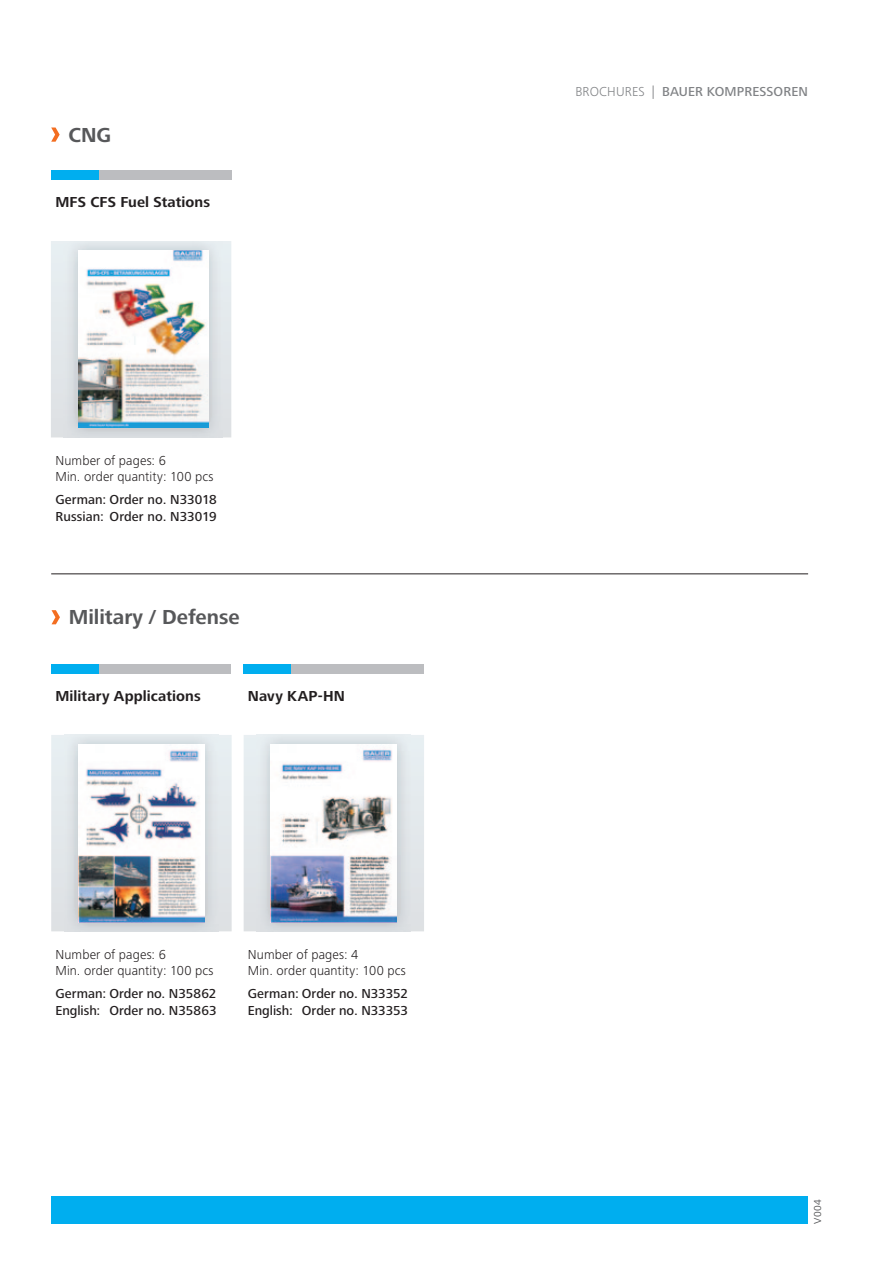
<style>
.page{position:relative;width:893px;height:1263px;background:#fff}
.page>*{position:absolute;margin:0;border:0;box-sizing:border-box;transform-origin:0 0}
.t1{font:700 21px "Frutiger Next LT";color:#57585a}
.t2{font:700 15px "Frutiger Next LT";letter-spacing:.005em;color:#231f20}
.t3{font:500 13.5px/17.2px "Frutiger Next LT";color:#231f20}
.t4{font:300 13.5px/16.2px "Frutiger Next LT";letter-spacing:.01em;color:#231f20}
.t5{font:500 13.5px "Frutiger Next LT";letter-spacing:.01em;color:#808285}
.t6{font:10.5px "Frutiger Next LT";color:#57585a}
.s1{font-weight:300}
</style>
<div class="page">
<div style="left:51px;top:1196px;width:757px;height:28px;background:#00aeef"></div>
<div style="left:51px;top:170px;width:180px;height:10px;background:#bcbdc0"></div>
<div style="left:51px;top:170px;width:47px;height:10px;background:#00aeef"></div>
<div style="left:51px;top:241px;width:180px;height:196px;background:#e3e8eb"></div>
<img style="left:64px;top:241px;width:159px;height:196px">
<img style="left:78px;top:250px;width:130px;height:177px">
<svg style="left:52px;top:610px;width:8px;height:14px"></svg>
<div style="left:51px;top:735px;width:181px;height:196px;background:#e3e8eb"></div>
<img style="left:64px;top:735px;width:155px;height:196px">
<img style="left:78px;top:744px;width:126px;height:178px">
<div style="left:244px;top:735px;width:180px;height:196px;background:#e3e8eb"></div>
<img style="left:256px;top:735px;width:155px;height:196px">
<img style="left:271px;top:744px;width:126px;height:178px">
<div style="left:51px;top:664px;width:180px;height:10px;background:#bcbdc0"></div>
<div style="left:51px;top:664px;width:47px;height:10px;background:#00aeef"></div>
<div style="left:244px;top:664px;width:179px;height:10px;background:#bcbdc0"></div>
<div style="left:244px;top:664px;width:47px;height:10px;background:#00aeef"></div>
<hr style="left:51px;top:574px;width:757px;height:1px;background:#231f20">
<svg style="left:51px;top:128px;width:9px;height:14px"></svg>
<h1 class="t1" style="left:68px;top:123px;width:44px">CNG</h1>
<p class="t2" style="left:55px;top:193px;width:156px">MFS CFS Fuel Stations</p>
<p class="t4" style="left:55px;top:452px;width:160px">Number of pages: 6<br>Min. order quantity: 100 pcs</p>
<p class="t3" style="left:55px;top:491px;width:163px">German: Order no. N33018<br>Russian: Order no. N33019</p>
<h1 class="t1" style="left:69px;top:606px;width:173px">Military / Defense</h1>
<p class="t2" style="left:55px;top:687px;width:147px">Military Applications</p>
<p class="t2" style="left:248px;top:687px;width:99px">Navy KAP-HN</p>
<p class="t4" style="left:55px;top:946px;width:160px">Number of pages: 6<br>Min. order quantity: 100 pcs</p>
<p class="t3" style="left:55px;top:984px;width:163px">German: Order no. N35862<br>English: Order no. N35863</p>
<p class="t4" style="left:248px;top:946px;width:160px">Number of pages: 4<br>Min. order quantity: 100 pcs</p>
<p class="t3" style="left:248px;top:984px;width:162px">German: Order no. N33352<br>English: Order no. N33353</p>
<p class="t5" style="left:575px;top:84px;width:234px"><span class="s1">BROCHURES |</span> BAUER KOMPRESSOREN</p>
<p class="t6" style="left:812px;top:1224px;width:26px;rotate:-90deg">V004</p>
</div>
